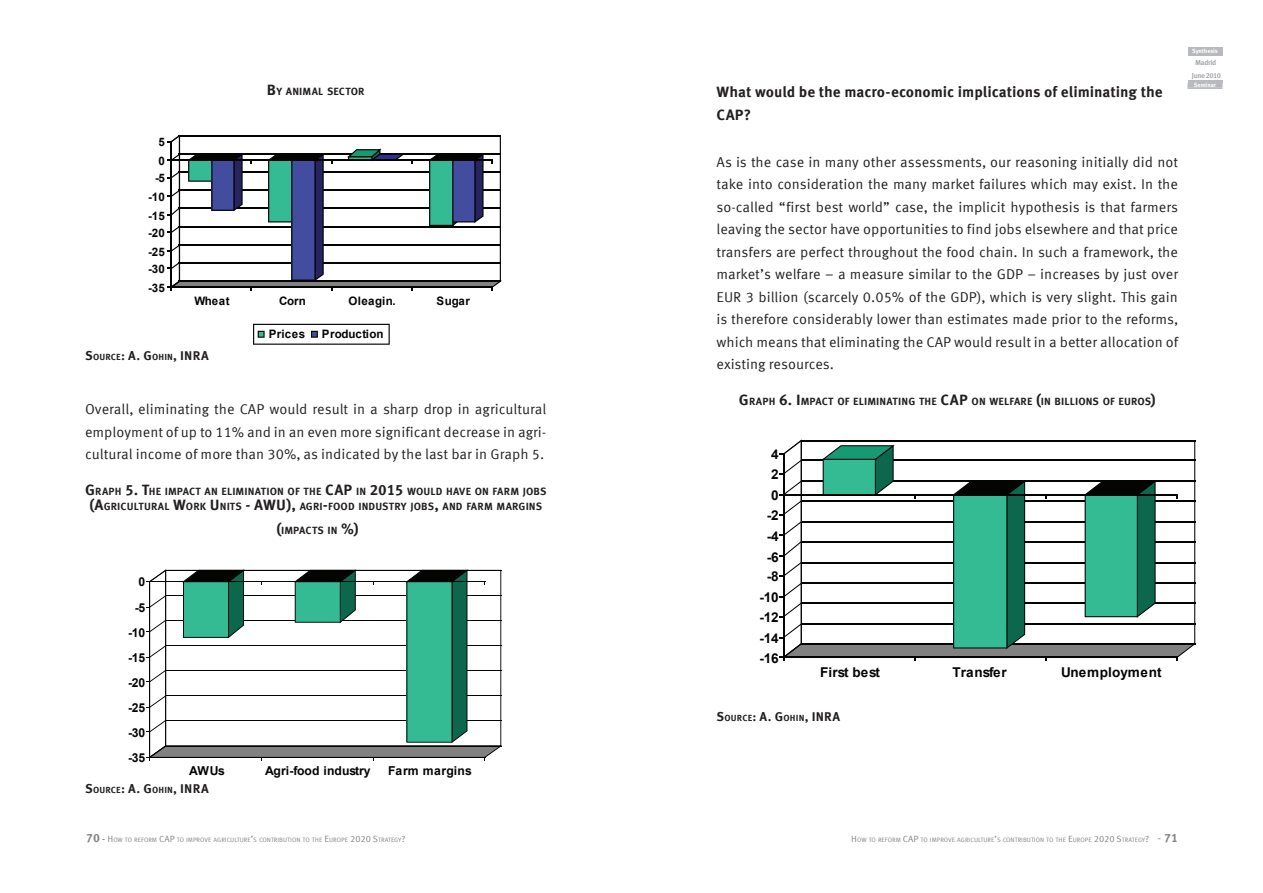
<style>
.page{position:relative;width:1263px;height:893px;background:#fff}
.page>*{position:absolute;margin:0;border:0;box-sizing:border-box;transform-origin:0 0}
.t1{font:700 15px/22.5px "Meta Corr Turk";letter-spacing:-.005em;color:#231f20}
.t2{font:14.25px/22.5px "Meta Corr Turk";color:#231f20;text-align:justify}
.t3{font:700 13.5px "Arial";letter-spacing:.005em;color:#040503}
.t4{font:700 12.75px "Meta Corr Turk";letter-spacing:.015em;color:#231f20}
.t5{font:700 12.3px "Arial";letter-spacing:-.005em;color:#040503}
.t6{font:700 11.7px "Arial";letter-spacing:.02em;color:#040503}
.t7{font:700 11.7px "Arial";letter-spacing:-.01em;color:#040503}
.t8{font:700 10.5px/15px "Meta Corr Turk";letter-spacing:.01em;color:#231f20;text-align:center}
.t9{font:700 7.2px/12.6px "Meta Corr Turk";letter-spacing:-.06em;color:#a8a9ad;text-align:center}
.t10{font:6.3px "Meta Corr Turk";color:#808285}
.t11{font:700 6px "Meta Corr Turk";letter-spacing:-.02em;color:#fff}
.t12{font:700 6px "Meta Corr Turk";color:#fff}
.s1{font-size:15px}
.s2{font-size:8.85px}
.s3{font-weight:700;font-size:12px}
.s4{font-weight:700;font-size:9px}
.s5{font-size:9px}
.s6{font-size:12px}
</style>
<div class="page">
<div style="left:1187px;top:47px;width:35px;height:9px;background:#b8b9bc"></div>
<svg style="left:1187px;top:80px;width:35px;height:9px"></svg>
<hr style="left:1187px;top:81px;width:35px;height:2px;background:#b9babd">
<svg style="left:167px;top:135px;width:335px;height:156px"></svg>
<svg style="left:253px;top:324px;width:137px;height:21px"></svg>
<svg style="left:146px;top:569px;width:356px;height:192px"></svg>
<svg style="left:780px;top:439px;width:416px;height:222px"></svg>
<p class="t6" style="left:159px;top:135px;width:8px">5</p>
<p class="t6" style="left:159px;top:153px;width:8px">0</p>
<p class="t6" style="left:155px;top:171px;width:11px">-5</p>
<p class="t6" style="left:148px;top:189px;width:18px">-10</p>
<p class="t6" style="left:148px;top:208px;width:18px">-15</p>
<p class="t6" style="left:148px;top:225px;width:18px">-20</p>
<p class="t6" style="left:148px;top:244px;width:18px">-25</p>
<p class="t6" style="left:148px;top:261px;width:18px">-30</p>
<p class="t6" style="left:148px;top:280px;width:18px">-35</p>
<p class="t8" style="left:267px;top:84px;width:99px"><span class="s1">B</span>Y ANIMAL SECTOR</p>
<p class="t6" style="left:195px;top:293px;width:37px">Wheat</p>
<p class="t6" style="left:279px;top:293px;width:28px">Corn</p>
<p class="t6" style="left:349px;top:293px;width:49px">Oleagin.</p>
<p class="t6" style="left:437px;top:293px;width:35px">Sugar</p>
<p class="t6" style="left:269px;top:326px;width:38px">Prices</p>
<p class="t7" style="left:322px;top:326px;width:63px">Production</p>
<p class="t4" style="left:85px;top:348px;width:125px">S<span class="s2">OURCE</span>: A. G<span class="s2">OHIN</span>, INRA</p>
<p class="t2" style="left:85px;top:398px;width:463px">Overall, eliminating the CAP would result in a sharp drop in agricultural employment of up to 11% and in an even more significant decrease in agri&shy;cultural income of more than 30%, as indicated by the last bar in Graph 5.</p>
<p class="t8" style="left:85px;top:484px;width:463px"><span class="s1">G</span>RAPH <span class="s1">5. T</span>HE IMPACT AN ELIMINATION OF THE <span class="s1">CAP</span> IN <span class="s1">2015</span> WOULD HAVE ON FARM JOBS <span class="s1">(A</span>GRICULTURAL <span class="s1">W</span>ORK <span class="s1">U</span>NITS <span class="s1">- AWU),</span> AGRI<span class="s1">-</span>FOOD INDUSTRY JOBS<span class="s1">,</span> AND FARM MARGINS</p>
<p class="t8" style="left:276px;top:523px;width:84px"><span class="s1">(</span>IMPACTS IN <span class="s1">%)</span></p>
<p class="t5" style="left:138px;top:574px;width:8px">0</p>
<p class="t5" style="left:135px;top:600px;width:12px">-5</p>
<p class="t5" style="left:128px;top:624px;width:19px">-10</p>
<p class="t5" style="left:128px;top:650px;width:19px">-15</p>
<p class="t5" style="left:128px;top:674px;width:19px">-20</p>
<p class="t5" style="left:128px;top:700px;width:19px">-25</p>
<p class="t5" style="left:128px;top:724px;width:19px">-30</p>
<p class="t5" style="left:128px;top:750px;width:19px">-35</p>
<p class="t5" style="left:189px;top:763px;width:37px">AWUs</p>
<p class="t5" style="left:265px;top:763px;width:107px">Agri-food industry</p>
<p class="t5" style="left:388px;top:763px;width:85px">Farm margins</p>
<p class="t4" style="left:85px;top:781px;width:125px">S<span class="s2">OURCE</span>: A. G<span class="s2">OHIN</span>, INRA</p>
<p class="t10" style="left:86px;top:836px;width:321px"><span class="s3">70</span> <span class="s4">-</span> <span class="s5">H</span>OW TO REFORM <span class="s5">CAP</span> TO IMPROVE AGRICULTURE<span class="s5">’</span>S CONTRIBUTION TO THE <span class="s5">E</span>UROPE <span class="s5">2020 S</span>TRATEGY<span class="s5">?</span></p>
<p class="t1" style="left:716px;top:81px;width:448px">What would be the macro-economic implications of eliminating the<br>CAP?</p>
<p class="t2" style="left:716px;top:150px;width:463px">As is the case in many other assessments, our reasoning initially did not take into consideration the many market failures which may exist. In the so-called “first best world” case, the implicit hypothesis is that farmers leaving the sector have opportunities to find jobs elsewhere and that price transfers are perfect throughout the food chain. In such a framework, the market’s welfare – a measure similar to the GDP – increases by just over EUR 3 billion (scarcely 0.05% of the GDP), which is very slight. This gain is therefore considerably lower than estimates made prior to the reforms, which means that eliminating the CAP would result in a better allocation of existing resources.</p>
<p class="t8" style="left:739px;top:394px;width:418px"><span class="s1">G</span>RAPH <span class="s1">6. I</span>MPACT OF ELIMINATING THE <span class="s1">CAP</span> ON WELFARE <span class="s1">(</span>IN BILLIONS OF EUROS<span class="s1">)</span></p>
<p class="t11" style="left:1192px;top:48px;width:27px">Synthesis</p>
<p class="t12" style="left:1194px;top:81px;width:24px">Seminar</p>
<p class="t9" style="left:1192px;top:56px;width:31px">Madrid<br>June 2010</p>
<p class="t3" style="left:771px;top:446px;width:9px">4</p>
<p class="t3" style="left:771px;top:466px;width:9px">2</p>
<p class="t3" style="left:771px;top:486px;width:9px">0</p>
<p class="t3" style="left:767px;top:506px;width:13px">-2</p>
<p class="t3" style="left:767px;top:527px;width:13px">-4</p>
<p class="t3" style="left:767px;top:548px;width:13px">-6</p>
<p class="t3" style="left:767px;top:568px;width:13px">-8</p>
<p class="t3" style="left:759px;top:589px;width:21px">-10</p>
<p class="t3" style="left:759px;top:608px;width:21px">-12</p>
<p class="t3" style="left:759px;top:629px;width:21px">-14</p>
<p class="t3" style="left:759px;top:649px;width:21px">-16</p>
<p class="t3" style="left:820px;top:664px;width:61px">First best</p>
<p class="t3" style="left:952px;top:664px;width:56px">Transfer</p>
<p class="t3" style="left:1061px;top:664px;width:102px">Unemployment</p>
<p class="t4" style="left:716px;top:709px;width:125px">S<span class="s2">OURCE</span>: A. G<span class="s2">OHIN</span>, INRA</p>
<p class="t10" style="left:851px;top:836px;width:328px"><span class="s5">H</span>OW TO REFORM <span class="s5">CAP</span> TO IMPROVE AGRICULTURE<span class="s5">’</span>S CONTRIBUTION TO THE <span class="s5">E</span>UROPE <span class="s5">2020 S</span>TRATEGY<span class="s5">?</span> <span class="s6">-</span> <span class="s3">71</span></p>
</div>
